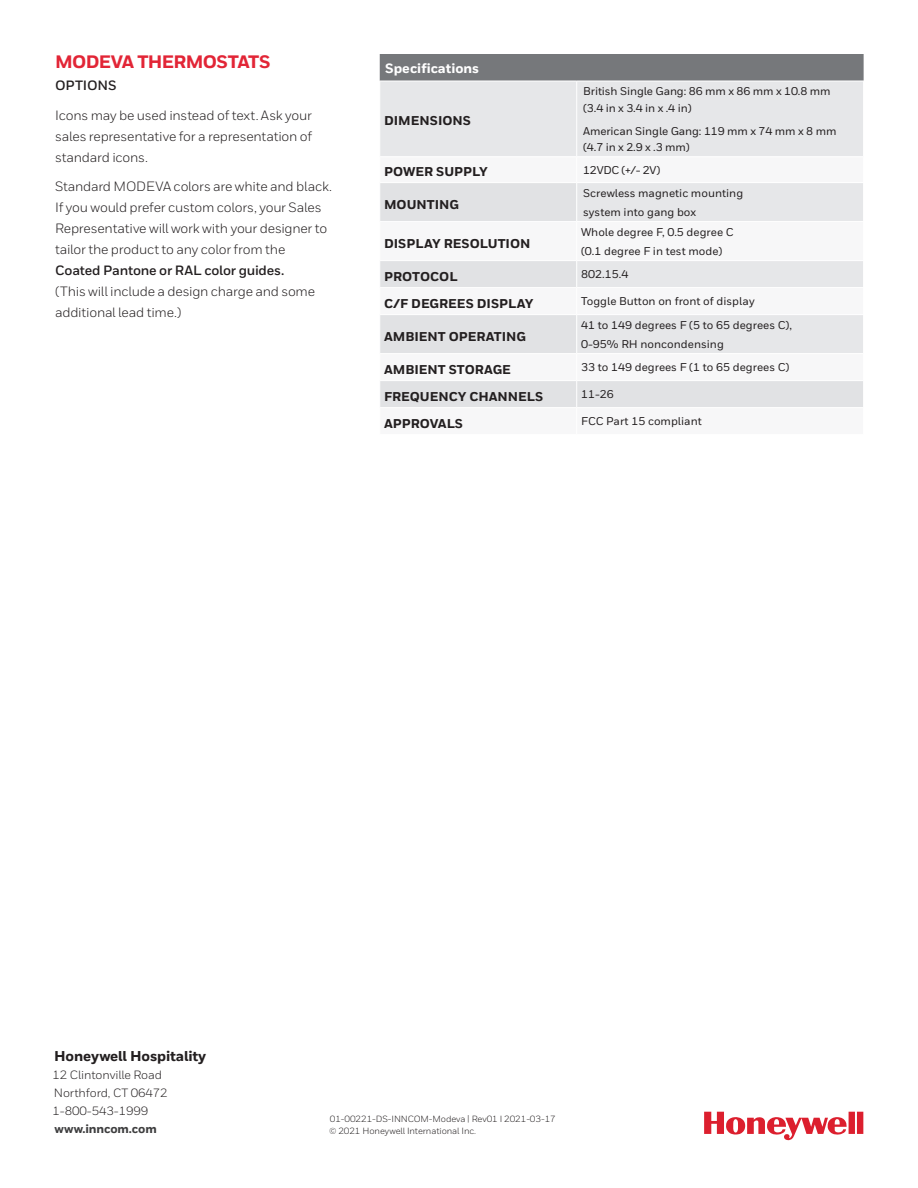
<style>
.page{position:relative;width:918px;height:1188px;background:#fff}
.page>*{position:absolute;margin:0;border:0;box-sizing:border-box;transform-origin:0 0}
.t1{font:800 18px "Honeywell Sans";letter-spacing:-.04em;color:#e22536}
.Cover__Address_Block{font:800 14.25px "Honeywell Sans";letter-spacing:-.01em;color:#231f20}
.second_line_closer{font:13.5px/21px "Honeywell Sans";letter-spacing:-.015em;color:#231f20;text-align:justify}
._19_Inside__Table_Te{font:800 13.5px "Honeywell Sans";color:#fff}
.second_line_closer-2{font:700 13.5px "Honeywell Sans";letter-spacing:-.01em;color:#231f20}
._19_Inside__Table_Te-2{font:800 12.75px "Honeywell Sans";color:#231f20}
.Cover__Address_Block-2{font:12px "Honeywell Sans";letter-spacing:-.01em;color:#231f20}
.Cover__Address_Block-3{font:800 12px "Honeywell Sans";letter-spacing:-.01em;color:#3e3e3f}
._19_Inside__Table_Te-3{font:500 11.25px/16.5px "Honeywell Sans";color:#231f20}
._25_Back__Copyright{font:9px "Honeywell Sans";letter-spacing:-.01em;color:#231f20}
.s1{font-weight:700}
</style>
<div class="page">
<svg style="left:704px;top:1112px;width:159px;height:28px"></svg>
<div style="left:380px;top:54px;width:484px;height:27px;background:#76787b"></div>
<div style="left:380px;top:82px;width:483px;height:74px;background:#e6e7e9"></div>
<svg style="left:380px;top:183px;width:483px;height:224px;fill:#e6e7e9"></svg>
<hr style="left:576px;top:81px;width:1px;height:75px;background:#fff">
<hr style="left:576px;top:183px;width:1px;height:38px;background:#fff">
<hr style="left:577px;top:260px;width:287px;height:1px;background:#fff">
<hr style="left:577px;top:314px;width:287px;height:1px;background:#fff">
<hr style="left:577px;top:221px;width:287px;height:1px;background:#fff">
<hr style="left:577px;top:287px;width:287px;height:1px;background:#fff">
<hr style="left:577px;top:353px;width:287px;height:1px;background:#fff">
<hr style="left:577px;top:380px;width:287px;height:1px;background:#fff">
<hr style="left:379px;top:221px;width:198px;height:1px;background:#fff">
<hr style="left:576px;top:222px;width:1px;height:38px;background:#fff">
<hr style="left:379px;top:287px;width:198px;height:1px;background:#fff">
<hr style="left:379px;top:260px;width:198px;height:1px;background:#fff">
<svg style="left:576px;top:261px;width:1px;height:53px"></svg>
<hr style="left:379px;top:314px;width:198px;height:1px;background:#fff">
<hr style="left:576px;top:315px;width:1px;height:38px;background:#fff">
<hr style="left:379px;top:353px;width:198px;height:1px;background:#fff">
<svg style="left:576px;top:354px;width:1px;height:53px"></svg>
<hr style="left:379px;top:380px;width:198px;height:1px;background:#fff">
<p class="t1" style="left:55px;top:51px;width:217px">MODEVA THERMOSTATS</p>
<p class="second_line_closer-2" style="left:55px;top:77px;width:63px">OPTIONS</p>
<p class="second_line_closer" style="left:55px;top:105px;width:259px">Icons may be used instead of text. Ask your sales representative for a representation of standard icons.</p>
<p class="second_line_closer" style="left:55px;top:176px;width:278px;text-align:left">Standard MODEVA colors are white and black.<br>If you would prefer custom colors, your Sales Representative will work with your designer to tailor the product to any color from the <span class="s1">Coated Pantone or RAL color guides.<br></span>(This will include a design charge and some additional lead time.)</p>
<p class="_19_Inside__Table_Te" style="left:385px;top:60px;width:96px">Specifications</p>
<p class="_19_Inside__Table_Te-2" style="left:384px;top:113px;width:88px">DIMENSIONS</p>
<p class="_19_Inside__Table_Te-3" style="left:583px;top:83px;width:249px">British Single Gang: 86 mm x 86 mm x 10.8 mm (3.4 in x 3.4 in x .4 in)</p>
<p class="_19_Inside__Table_Te-3" style="left:583px;top:123px;width:255px">American Single Gang: 119 mm x 74 mm x 8 mm (4.7 in x 2.9 x .3 mm)</p>
<p class="_19_Inside__Table_Te-2" style="left:384px;top:164px;width:105px">POWER SUPPLY</p>
<p class="_19_Inside__Table_Te-3" style="left:583px;top:162px;width:79px">12VDC (+/- 2V)</p>
<p class="_19_Inside__Table_Te-2" style="left:384px;top:196px;width:77px">MOUNTING</p>
<p class="_19_Inside__Table_Te-3" style="left:583px;top:185px;width:162px">Screwless magnetic mounting</p>
<p class="_19_Inside__Table_Te-3" style="left:583px;top:204px;width:115px">system into gang box</p>
<p class="_19_Inside__Table_Te-2" style="left:384px;top:235px;width:148px">DISPLAY RESOLUTION</p>
<p class="_19_Inside__Table_Te-3" style="left:581px;top:224px;width:154px">Whole degree F, 0.5 degree C</p>
<p class="_19_Inside__Table_Te-3" style="left:581px;top:243px;width:143px">(0.1 degree F in test mode)</p>
<p class="_19_Inside__Table_Te-2" style="left:384px;top:268px;width:75px">PROTOCOL</p>
<p class="_19_Inside__Table_Te-3" style="left:581px;top:267px;width:49px">802.15.4</p>
<p class="_19_Inside__Table_Te-2" style="left:384px;top:295px;width:151px">C/F DEGREES DISPLAY</p>
<p class="_19_Inside__Table_Te-3" style="left:581px;top:294px;width:175px">Toggle Button on front of display</p>
<p class="_19_Inside__Table_Te-2" style="left:384px;top:328px;width:144px">AMBIENT OPERATING</p>
<p class="_19_Inside__Table_Te-3" style="left:581px;top:315px;width:213px;line-height:19.5px">41 to 149 degrees F (5 to 65 degrees C),<br>0-95% RH noncondensing</p>
<p class="_19_Inside__Table_Te-2" style="left:384px;top:361px;width:128px">AMBIENT STORAGE</p>
<p class="_19_Inside__Table_Te-3" style="left:581px;top:360px;width:210px">33 to 149 degrees F (1 to 65 degrees C)</p>
<p class="_19_Inside__Table_Te-2" style="left:384px;top:388px;width:161px">FREQUENCY CHANNELS</p>
<p class="_19_Inside__Table_Te-3" style="left:581px;top:387px;width:34px">11-26</p>
<p class="_19_Inside__Table_Te-2" style="left:384px;top:415px;width:80px">APPROVALS</p>
<p class="_19_Inside__Table_Te-3" style="left:581px;top:414px;width:122px">FCC Part 15 compliant</p>
<p class="Cover__Address_Block" style="left:54px;top:1048px;width:154px">Honeywell Hospitality</p>
<p class="Cover__Address_Block-2" style="left:53px;top:1068px;width:111px">12 Clintonville Road</p>
<p class="Cover__Address_Block-2" style="left:54px;top:1086px;width:115px">Northford, CT 06472</p>
<p class="Cover__Address_Block-2" style="left:53px;top:1104px;width:97px">1-800-543-1999</p>
<p class="Cover__Address_Block-3" style="left:54px;top:1122px;width:104px">www.inncom.com</p>
<p class="_25_Back__Copyright" style="left:330px;top:1114px;width:227px">01-00221-DS-INNCOM-Modeva | Rev01 I 2021-03-17</p>
<p class="_25_Back__Copyright" style="left:329px;top:1126px;width:149px">© 2021 Honeywell International Inc.</p>
</div>
